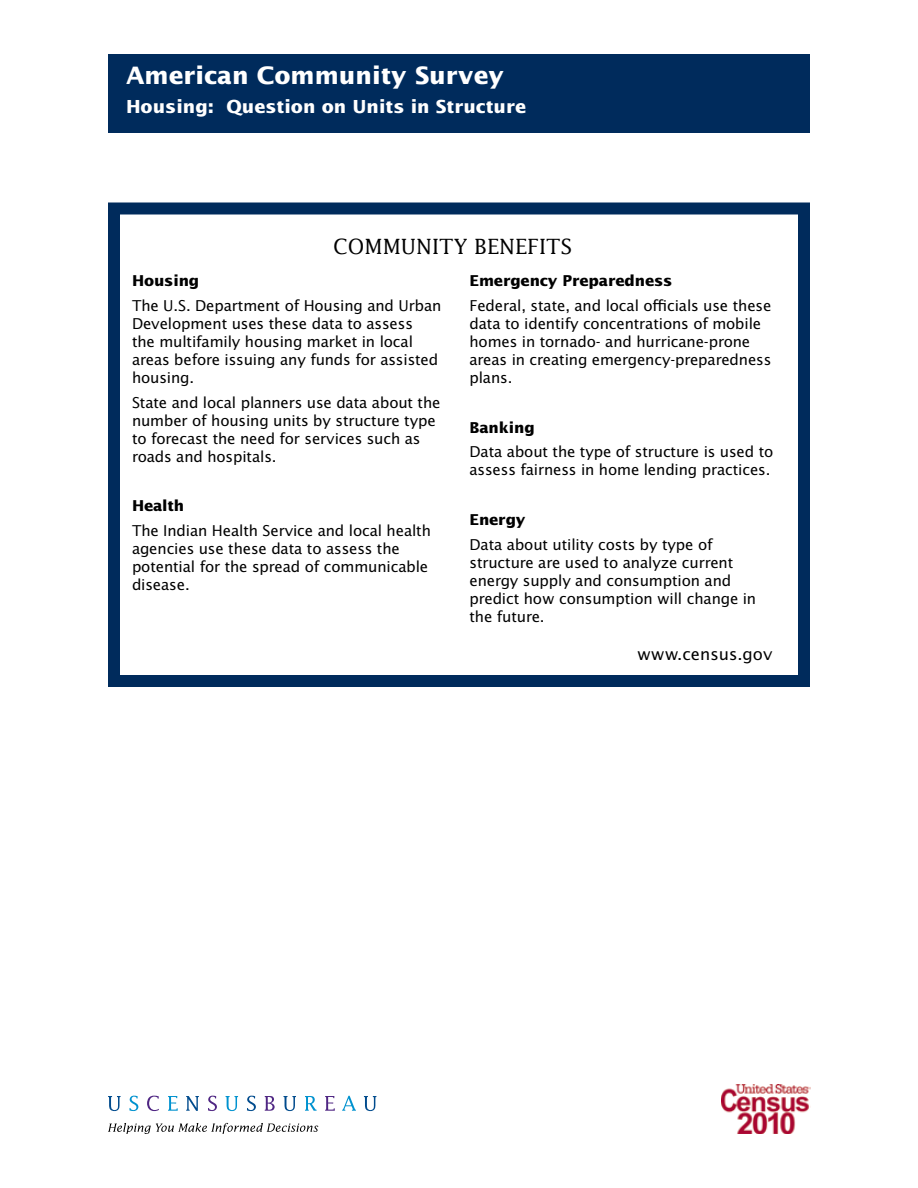
<style>
.page{position:relative;width:918px;height:1188px;background:#fff}
.page>*{position:absolute;margin:0;border:0;box-sizing:border-box;transform-origin:0 0}
.t1{font:700 24px "Lucida Sans";color:#fff}
.t2{font:21px "Lucida";color:#000}
.t3{font:700 18px "Lucida Sans";color:#fff}
.t4{font:16.5px "Lucida Sans";color:#000}
.t5{font:15px/18px "Lucida Sans";letter-spacing:-.01em;color:#000}
.t6{font:700 15px "Lucida Sans";letter-spacing:-.01em;color:#000}
</style>
<div class="page">
<div style="left:108px;top:202px;width:702px;height:485px;border:12px solid #002b5c"></div>
<svg style="left:108px;top:1096px;width:13px;height:15px"></svg>
<svg style="left:129px;top:1096px;width:9px;height:15px"></svg>
<svg style="left:147px;top:1096px;width:12px;height:15px"></svg>
<svg style="left:168px;top:1096px;width:10px;height:15px"></svg>
<svg style="left:186px;top:1096px;width:13px;height:15px"></svg>
<svg style="left:208px;top:1096px;width:9px;height:15px"></svg>
<svg style="left:226px;top:1096px;width:12px;height:15px"></svg>
<svg style="left:247px;top:1096px;width:9px;height:15px"></svg>
<svg style="left:265px;top:1096px;width:10px;height:15px"></svg>
<svg style="left:283px;top:1096px;width:13px;height:15px"></svg>
<svg style="left:305px;top:1096px;width:12px;height:15px"></svg>
<svg style="left:325px;top:1096px;width:10px;height:15px"></svg>
<svg style="left:342px;top:1096px;width:14px;height:15px"></svg>
<svg style="left:364px;top:1096px;width:12px;height:15px"></svg>
<svg style="left:108px;top:1123px;width:210px;height:11px"></svg>
<img style="left:722px;top:1085px;width:88px;height:49px">
<div style="left:108px;top:54px;width:702px;height:78px;background:#002b5c"></div>
<h1 class="t1" style="left:126px;top:62px;width:380px">American Community Survey</h1>
<p class="t3" style="left:126px;top:96px;width:402px">Housing: Question on Units in Structure</p>
<h2 class="t2" style="left:333px;top:233px;width:241px">COMMUNITY BENEFITS</h2>
<p class="t6" style="left:132px;top:272px;width:69px">Housing</p>
<p class="t5" style="left:132px;top:297px;width:311px">The U.S. Department of Housing and Urban Development uses these data to assess<br>the multifamily housing market in local areas before issuing any funds for assisted housing.</p>
<p class="t5" style="left:132px;top:394px;width:310px">State and local planners use data about the number of housing units by structure type to forecast the need for services such as roads and hospitals.</p>
<p class="t6" style="left:132px;top:497px;width:54px">Health</p>
<p class="t5" style="left:132px;top:522px;width:301px">The Indian Health Service and local health agencies use these data to assess the potential for the spread of communicable disease.</p>
<p class="t6" style="left:470px;top:272px;width:205px">Emergency Preparedness</p>
<p class="t5" style="left:470px;top:297px;width:303px">Federal, state, and local officials use these data to identify concentrations of mobile homes in tornado- and hurricane-prone areas in creating emergency-preparedness plans.</p>
<p class="t6" style="left:470px;top:419px;width:67px">Banking</p>
<p class="t5" style="left:470px;top:443px;width:305px">Data about the type of structure is used to assess fairness in home lending practices.</p>
<p class="t6" style="left:470px;top:511px;width:58px">Energy</p>
<p class="t5" style="left:470px;top:535px;width:288px">Data about utility costs by type of structure are used to analyze current energy supply and consumption and predict how consumption will change in the future.</p>
<p class="t4" style="left:637px;top:645px;width:137px">www.census.gov</p>
</div>
